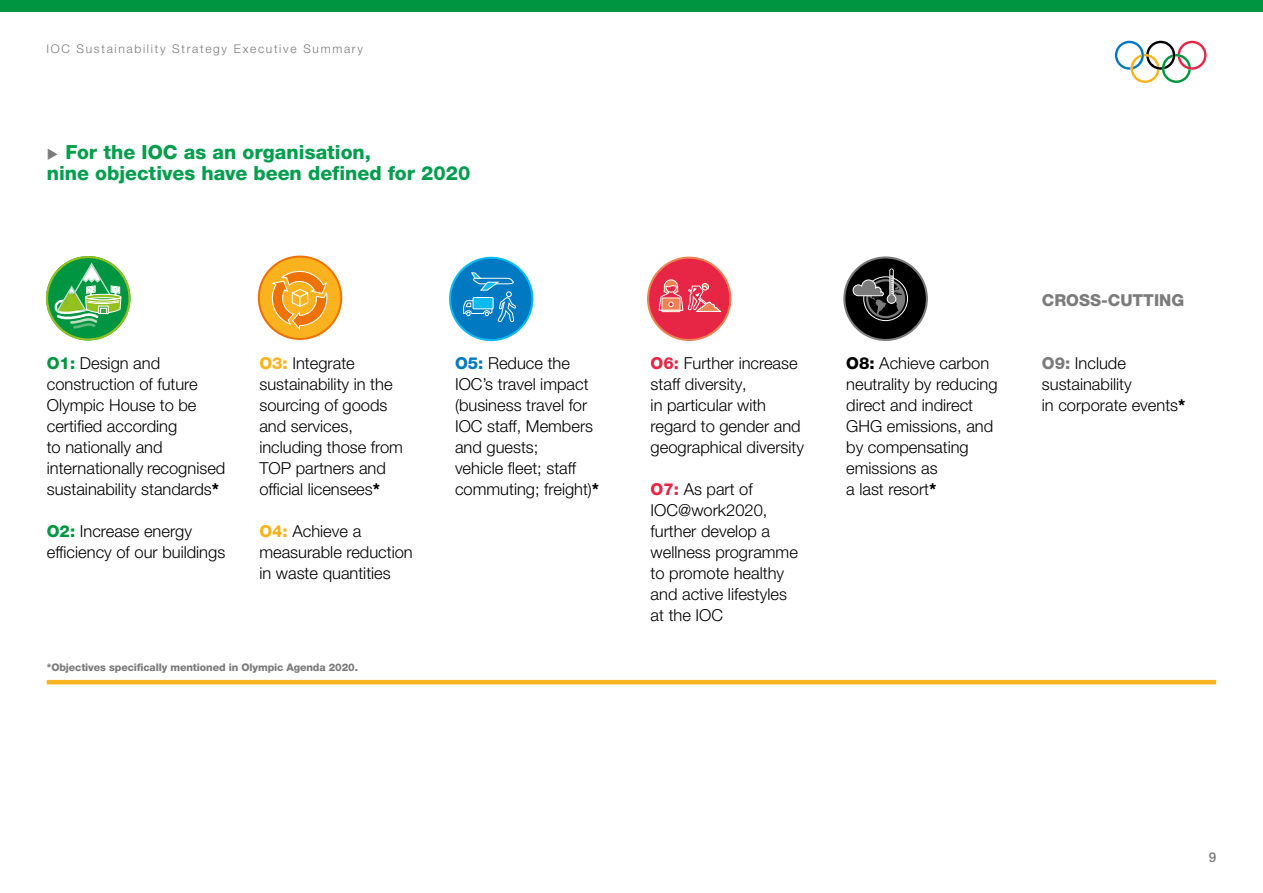
<style>
.page{position:relative;width:1263px;height:893px;background:#fff}
.page>*{position:absolute;margin:0;border:0;box-sizing:border-box;transform-origin:0 0}
.t1{font:800 19.5px/21px "Helvetica Neue LT Pro";color:#009e4d}
.t2{font:300 16.5px/21px "Helvetica Neue LT Pro";color:#000}
.t3{font:800 16.5px "Helvetica Neue LT Pro";color:#7c7b7b}
.t4{font:500 13.5px "Helvetica Neue LT Pro";color:#7c7b7b}
.t5{font:300 12px "Helvetica Neue LT Pro";letter-spacing:.14em;color:#7c7b7b}
.t6{font:800 10.5px "Helvetica Neue LT Pro";letter-spacing:-.01em;color:#7c7b7b}
.s1{color:#7c7b7b}
.s2{font-weight:800;color:#009641}
.s3{font-weight:800}
.s4{font-weight:800;color:#fab31e}
.s5{font-weight:800;color:#0079c2}
.s6{font-weight:800;color:#e62644}
.s7{font-weight:800;color:#7c7b7b}
</style>
<div class="page">
<svg style="left:258px;top:256px;width:84px;height:84px"></svg>
<div style="left:260px;top:258px;width:80px;height:80px;background:#fab31e;border-radius:50%"></div>
<svg style="left:268px;top:268px;width:60px;height:64px"></svg>
<svg style="left:449px;top:257px;width:84px;height:84px"></svg>
<div style="left:451px;top:259px;width:80px;height:80px;background:#0079c2;border-radius:50%"></div>
<svg style="left:463px;top:272px;width:53px;height:50px"></svg>
<div style="left:473px;top:297px;width:20px;height:12px;background:#0bbbef"></div>
<div style="left:473px;top:297px;width:20px;height:12px;border:1px solid #fff"></div>
<svg style="left:647px;top:257px;width:84px;height:84px"></svg>
<div style="left:649px;top:259px;width:80px;height:80px;background:#e62644;border-radius:50%"></div>
<svg style="left:658px;top:268px;width:64px;height:44px"></svg>
<svg style="left:843px;top:256px;width:85px;height:85px"></svg>
<div style="left:845px;top:258px;width:81px;height:81px;background:#000;border-radius:50%"></div>
<div style="left:863px;top:276px;width:45px;height:45px;border:1px solid #fff;border-radius:50%"></div>
<svg style="left:852px;top:268px;width:53px;height:50px"></svg>
<svg style="left:46px;top:256px;width:84px;height:84px"></svg>
<hr style="left:47px;top:680px;width:1169px;height:4px;background:#fab31e">
<svg style="left:1115px;top:41px;width:91px;height:42px"></svg>
<div style="left:0;top:0;width:1263px;height:11px;background:#009641"></div>
<p class="t5" style="left:47px;top:41px;width:318px">IOC Sustainability Strategy Executive Summary</p>
<p class="t1" style="left:47px;top:142px;width:425px"><span class="s1">◆</span> For the IOC as an organisation,<br>nine objectives have been defined for 2020</p>
<p class="t2" style="left:47px;top:352px;width:180px"><span class="s2">O1:</span> Design and construction of future<br>Olympic House to be certified according<br>to nationally and internationally recognised sustainability standards<span class="s3">*</span></p>
<p class="t2" style="left:47px;top:520px;width:180px"><span class="s2">O2:</span> Increase energy efficiency of our buildings</p>
<p class="t2" style="left:259px;top:352px;width:145px"><span class="s4">O3:</span> Integrate sustainability in the sourcing of goods and services, including those from<br>TOP partners and official licensees<span class="s3">*</span></p>
<p class="t2" style="left:259px;top:520px;width:155px"><span class="s4">O4:</span> Achieve a measurable reduction in waste quantities</p>
<p class="t6" style="left:47px;top:661px;width:313px">*Objectives specifically mentioned in Olympic Agenda 2020.</p>
<p class="t2" style="left:455px;top:352px;width:146px"><span class="s5">O5:</span> Reduce the<br>IOC’s travel impact (business travel for<br>IOC staff, Members and guests;<br>vehicle fleet; staff commuting; freight)<span class="s3">*</span></p>
<p class="t2" style="left:651px;top:352px;width:155px"><span class="s6">O6:</span> Further increase staff diversity,<br>in particular with regard to gender and geographical diversity</p>
<p class="t2" style="left:651px;top:478px;width:149px"><span class="s6">O7:</span> As part of<br>IOC@work2020, further develop a wellness programme to promote healthy and active lifestyles at the IOC</p>
<p class="t3" style="left:1042px;top:290px;width:144px">CROSS-CUTTING</p>
<p class="t2" style="left:846px;top:352px;width:153px"><span class="s3">O8:</span> Achieve carbon neutrality by reducing direct and indirect<br>GHG emissions, and by compensating emissions as<br>a last resort<span class="s3">*</span></p>
<p class="t2" style="left:1042px;top:352px;width:145px"><span class="s7">O9:</span> Include sustainability<br>in corporate events<span class="s3">*</span></p>
<p class="t4" style="left:1209px;top:849px;width:9px">9</p>
</div>
